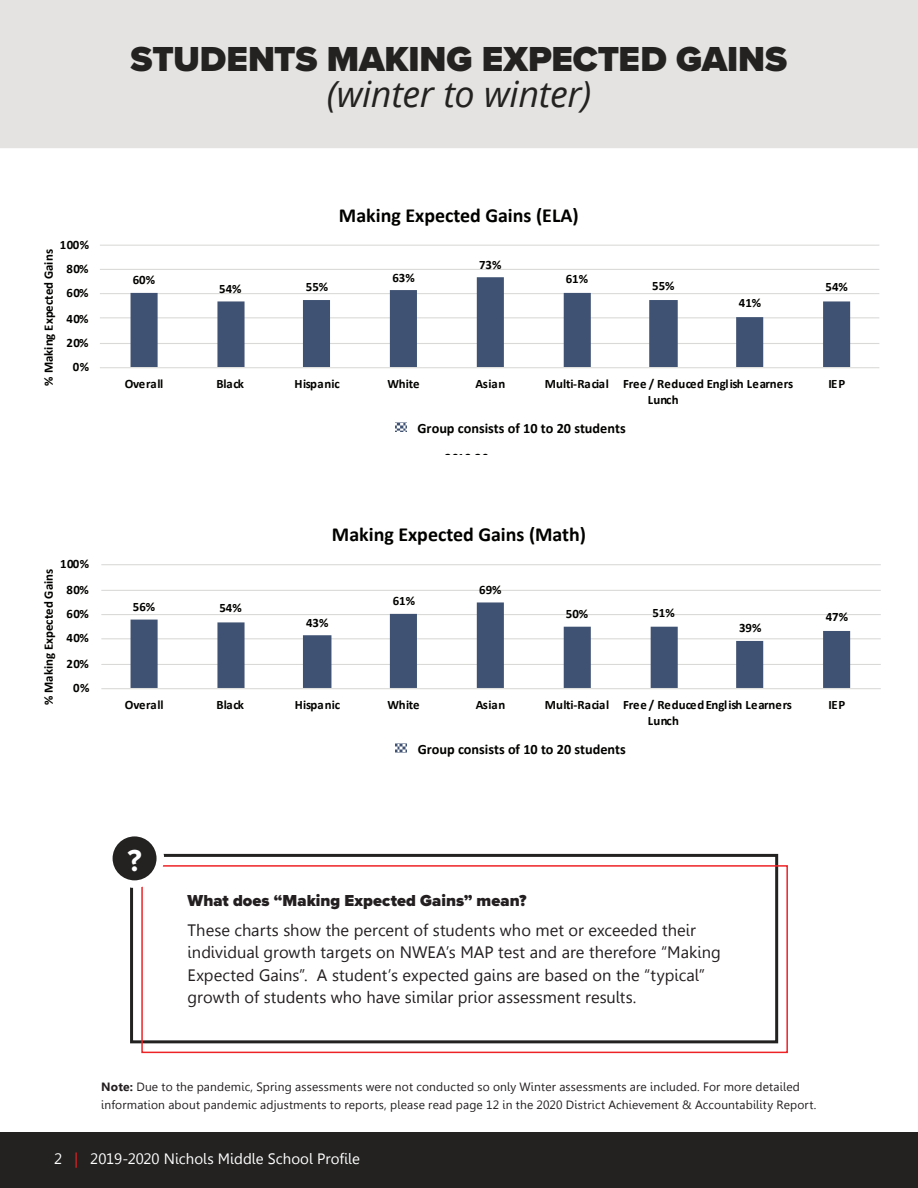
<style>
.page{position:relative;width:918px;height:1188px;background:#fff}
.page>*{position:absolute;margin:0;border:0;box-sizing:border-box;transform-origin:0 0}
.t1{font:900 36px "Proxima Nova";color:#232221}
.t2{font:italic 36px "Open Sans";letter-spacing:-.01em;color:#232221}
.t3{font:700 31.5px "Proxima Nova";color:#fff}
.t4{font:700 19.95px "Calibri";color:#000}
.Body{font:16.5px/22.5px "Leelawadee";color:#231f20}
.PN_Header{font:900 16.5px "Proxima Nova";color:#231f20}
.t5{font:15px "Leelawadee";letter-spacing:.005em;color:#fff}
.t6{font:700 14.25px "Calibri";color:#000}
.t7{font:700 12.9px/15.6px "Calibri";color:#000}
.t8{font:700 12.9px "Calibri";letter-spacing:.02em;color:#000}
.t9{font:12px/18px "Leelawadee";letter-spacing:.015em;color:#231f20}
.s1{font-weight:700}
.s2{color:#ed2325}
</style>
<div class="page">
<hr style="left:100px;top:343px;width:779px;height:1px;background:#d9d9d9">
<hr style="left:100px;top:317px;width:779px;height:1px;background:#d9d9d9">
<hr style="left:100px;top:293px;width:779px;height:1px;background:#d9d9d9">
<hr style="left:100px;top:269px;width:779px;height:1px;background:#d9d9d9">
<hr style="left:100px;top:245px;width:779px;height:1px;background:#d9d9d9">
<hr style="left:100px;top:367px;width:779px;height:1px;background:#d9d9d9">
<hr style="left:101px;top:664px;width:780px;height:1px;background:#d9d9d9">
<hr style="left:101px;top:638px;width:780px;height:1px;background:#d9d9d9">
<hr style="left:101px;top:614px;width:780px;height:1px;background:#d9d9d9">
<hr style="left:101px;top:590px;width:780px;height:1px;background:#d9d9d9">
<hr style="left:101px;top:564px;width:780px;height:1px;background:#d9d9d9">
<hr style="left:101px;top:688px;width:780px;height:1px;background:#d9d9d9">
<div style="left:0;top:1132px;width:918px;height:56px;background:#232221"></div>
<svg style="left:100px;top:244px;width:776px;height:188px"></svg>
<svg style="left:101px;top:564px;width:775px;height:189px"></svg>
<div style="left:130px;top:854px;width:648px;height:189px;border:3px solid #232221"></div>
<div style="left:141px;top:865px;width:647px;height:188px;border:2px solid #ed2325"></div>
<div style="left:109px;top:833px;width:51px;height:51px;background:#232221;border-radius:50%"></div>
<div style="left:105px;top:829px;width:59px;height:59px;border:8px solid #fff;border-radius:50%"></div>
<div style="left:0;top:0;width:918px;height:148px;background:#e4e3e2"></div>
<p class="t1" style="left:131px;top:32px;width:658px">STUDENTS MAKING EXPECTED GAINS</p>
<p class="t2" style="left:327px;top:70px;width:266px">(winter to winter)</p>
<p class="t7" style="left:60px;top:236px;width:31px">100%</p>
<p class="t7" style="left:40px;top:386px;width:138px;rotate:-90deg">% Making Expected Gains</p>
<p class="t7" style="left:66px;top:261px;width:24px">80%</p>
<p class="t7" style="left:66px;top:285px;width:24px">60%</p>
<p class="t7" style="left:66px;top:311px;width:24px">40%</p>
<p class="t7" style="left:66px;top:335px;width:24px">20%</p>
<p class="t7" style="left:73px;top:359px;width:18px">0%</p>
<p class="t7" style="left:60px;top:556px;width:31px">100%</p>
<p class="t7" style="left:41px;top:705px;width:138px;rotate:-90deg">% Making Expected Gains</p>
<p class="t7" style="left:67px;top:582px;width:24px">80%</p>
<p class="t7" style="left:67px;top:606px;width:24px">60%</p>
<p class="t7" style="left:67px;top:630px;width:24px">40%</p>
<p class="t7" style="left:67px;top:656px;width:24px">20%</p>
<p class="t7" style="left:73px;top:680px;width:18px">0%</p>
<p class="t4" style="left:339px;top:201px;width:241px">Making Expected Gains (ELA)</p>
<p class="t7" style="left:133px;top:272px;width:24px">60%</p>
<p class="t7" style="left:219px;top:281px;width:24px">54%</p>
<p class="t7" style="left:306px;top:279px;width:24px">55%</p>
<p class="t7" style="left:392px;top:269px;width:24px">63%</p>
<p class="t7" style="left:479px;top:256px;width:24px">73%</p>
<p class="t7" style="left:566px;top:271px;width:24px">61%</p>
<p class="t7" style="left:652px;top:278px;width:24px">55%</p>
<p class="t7" style="left:739px;top:295px;width:24px">41%</p>
<p class="t7" style="left:125px;top:376px;width:40px">Overall</p>
<p class="t7" style="left:216px;top:376px;width:29px">Black</p>
<p class="t8" style="left:295px;top:375px;width:47px">Hispanic</p>
<p class="t7" style="left:387px;top:376px;width:34px">White</p>
<p class="t7" style="left:476px;top:376px;width:31px">Asian</p>
<p class="t7" style="left:648px;top:376px;width:147px;text-indent:-103px">Multi-Racial Free / Reduced English Learners<br>Lunch</p>
<p class="t6" style="left:418px;top:418px;width:210px">Group consists of 10 to 20 students</p>
<p class="t7" style="left:445px;top:450px;width:45px">2019-20</p>
<p class="t4" style="left:332px;top:520px;width:256px">Making Expected Gains (Math)</p>
<p class="t7" style="left:133px;top:599px;width:24px">56%</p>
<p class="t7" style="left:219px;top:600px;width:24px">54%</p>
<p class="t7" style="left:306px;top:614px;width:24px">43%</p>
<p class="t7" style="left:393px;top:593px;width:24px">61%</p>
<p class="t7" style="left:479px;top:582px;width:24px">69%</p>
<p class="t7" style="left:566px;top:606px;width:24px">50%</p>
<p class="t7" style="left:652px;top:604px;width:24px">51%</p>
<p class="t7" style="left:739px;top:620px;width:24px">39%</p>
<p class="t7" style="left:125px;top:697px;width:40px">Overall</p>
<p class="t7" style="left:217px;top:697px;width:29px">Black</p>
<p class="t8" style="left:295px;top:696px;width:47px">Hispanic</p>
<p class="t7" style="left:388px;top:697px;width:34px">White</p>
<p class="t7" style="left:476px;top:697px;width:31px">Asian</p>
<p class="t7" style="left:648px;top:697px;width:146px;text-indent:-103px">Multi-Racial Free / ReducedEnglish Learners<br>Lunch</p>
<p class="t6" style="left:418px;top:739px;width:210px">Group consists of 10 to 20 students</p>
<p class="t7" style="left:826px;top:279px;width:24px">54%</p>
<p class="t7" style="left:828px;top:376px;width:18px">IEP</p>
<p class="t7" style="left:826px;top:609px;width:24px">47%</p>
<p class="t7" style="left:829px;top:697px;width:18px">IEP</p>
<p class="t3" style="left:127px;top:837px;width:16px">?</p>
<p class="PN_Header" style="left:188px;top:889px;width:340px">What does “Making Expected Gains” mean?</p>
<p class="Body" style="left:188px;top:919px;width:535px">These charts show the percent of students who met or exceeded their individual growth targets on NWEA’s MAP test and are therefore “Making Expected Gains”. A student’s expected gains are based on the “typical” growth of students who have similar prior assessment results.</p>
<p class="t9" style="left:101px;top:1078px;width:717px"><span class="s1">Note:</span> Due to the pandemic, Spring assessments were not conducted so only Winter assessments are included. For more detailed information about pandemic adjustments to reports, please read page 12 in the 2020 District Achievement &amp; Accountability Report.</p>
<p class="t5" style="left:54px;top:1150px;width:308px">2 <span class="s2">|</span> 2019-2020 Nichols Middle School Profile</p>
</div>
